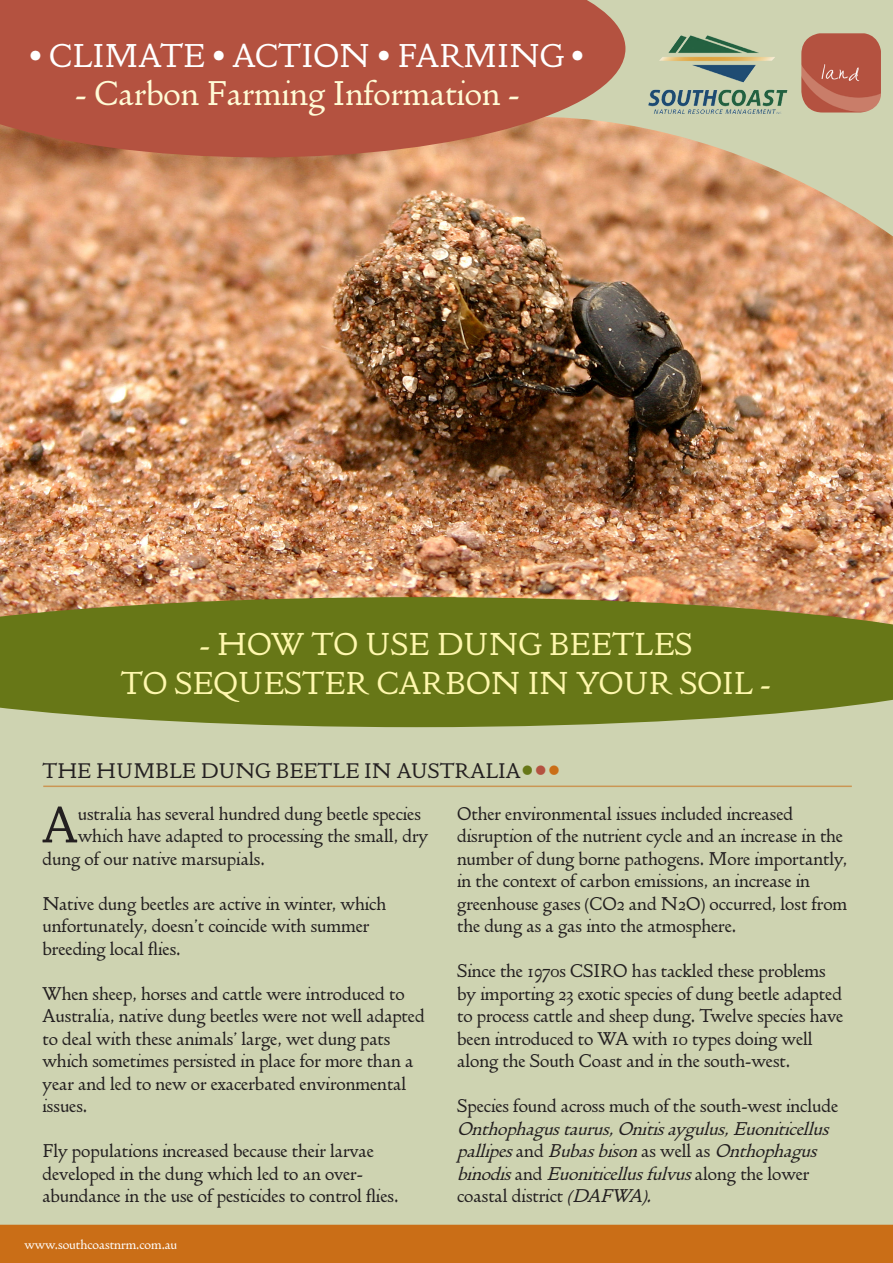
<style>
.page{position:relative;width:893px;height:1263px;background:#fff}
.page>*{position:absolute;margin:0;border:0;box-sizing:border-box;transform-origin:0 0}
.t1{font:57.75px "Doves Type";color:#231f20}
.t2{font:39px "Doves Type";color:#fffbd6}
.t3{font:37.5px "Doves Type";color:#fff}
.t4{font:36px "Doves Type";color:#fff8ae}
.t5{font:24px "Doves Type";color:#231f20}
.t6{font:21px/22.5px "Doves Type";color:#231f20}
.t7{font:italic 21px/22.5px "Doves Type";color:#231f20}
.t8{font:15px "Doves Type";color:#fff}
.s1{font-style:normal}
</style>
<div class="page">
<div style="left:0;top:1225px;width:893px;height:38px;background:#ca6e17"></div>
<img style="left:0;top:157px;width:893px;height:440px">
<svg style="left:531px;top:0;width:362px;height:236px;background:#d3b992"></svg>
<div style="left:0;top:727px;width:893px;height:498px;background:#ced3b1"></div>
<img style="left:801px;top:33px;width:80px;height:80px">
<img style="left:648px;top:33px;width:139px;height:81px">
<hr style="left:43px;top:785px;width:809px;height:2px;background:#ca6e17">
<svg style="left:0;top:0;width:625px;height:157px;background:#b65b46"></svg>
<svg style="left:0;top:597px;width:893px;height:130px;background:#727d24"></svg>
<svg style="left:523px;top:765px;width:36px;height:10px"></svg>
<p class="t3" style="left:30px;top:36px;width:556px">• CLIMATE • ACTION • FARMING •</p>
<p class="t2" style="left:75px;top:72px;width:446px">- Carbon Farming Information -</p>
<p class="t4" style="left:199px;top:625px;width:495px">- HOW TO USE DUNG BEETLES</p>
<p class="t4" style="left:121px;top:664px;width:651px">TO SEQUESTER CARBON IN YOUR SOIL -</p>
<p class="t5" style="left:43px;top:758px;width:480px">THE HUMBLE DUNG BEETLE IN AUSTRALIA</p>
<p class="t1" style="left:42px;top:795px;width:37px">A</p>
<p class="t6" style="left:78px;top:803px;width:345px">ustralia has several hundred dung beetle species</p>
<p class="t6" style="left:78px;top:825px;width:352px">which have adapted to processing the small, dry</p>
<p class="t6" style="left:43px;top:848px;width:224px">dung of our native marsupials.</p>
<p class="t6" style="left:43px;top:893px;width:345px">Native dung beetles are active in winter, which unfortunately, doesn’t coincide with summer breeding local flies.</p>
<p class="t6" style="left:43px;top:983px;width:384px">When sheep, horses and cattle were introduced to Australia, native dung beetles were not well adapted to deal with these animals’ large, wet dung pats which sometimes persisted in place for more than a year and led to new or exacerbated environmental issues.</p>
<p class="t6" style="left:43px;top:1140px;width:358px">Fly populations increased because their larvae developed in the dung which led to an over&shy;abundance in the use of pesticides to control flies.</p>
<p class="t8" style="left:24px;top:1236px;width:154px">www.southcoastnrm.com.au</p>
<p class="t6" style="left:457px;top:803px;width:392px">Other environmental issues included increased disruption of the nutrient cycle and an increase in the number of dung borne pathogens. More importantly, in the context of carbon emissions, an increase in greenhouse gases (CO2 and N2O) occurred, lost from the dung as a gas into the atmosphere.</p>
<p class="t6" style="left:457px;top:960px;width:388px">Since the 1970s CSIRO has tackled these problems by importing 23 exotic species of dung beetle adapted to process cattle and sheep dung. Twelve species have been introduced to WA with 10 types doing well along the South Coast and in the south-west.</p>
<p class="t7" style="left:457px;top:1095px;width:383px"><span class="s1">Species found across much of the south-west include </span>Onthophagustaurus,Onitisaygulus,Euoniticellus pallipes<span class="s1">a n d</span> Bubasbison<span class="s1">a s w e l l a s</span> Onthophagus binodis<span class="s1">a n d</span> Euoniticellusfulvus<span class="s1">a l o n g t h e l o w e r coastal district</span> (DAFWA).</p>
</div>
